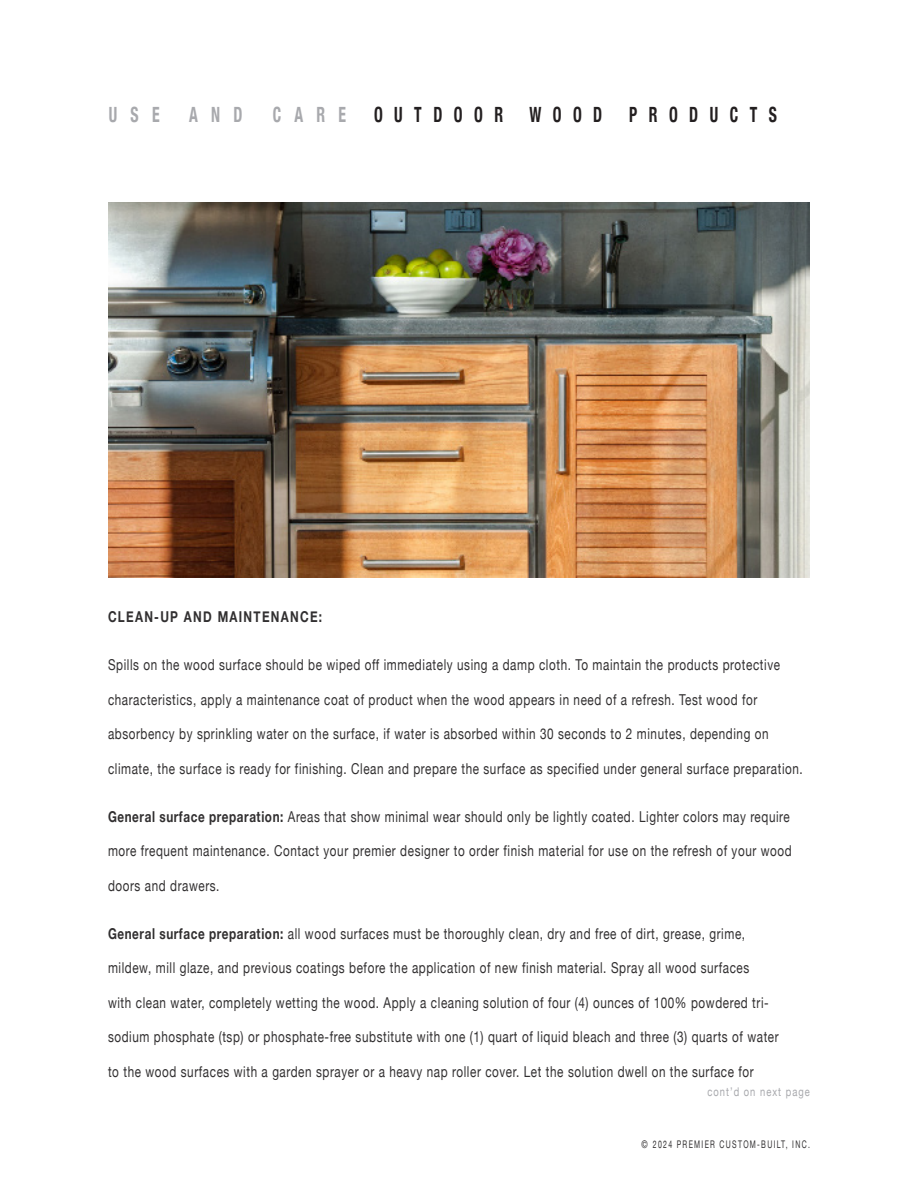
<style>
.page{position:relative;width:918px;height:1188px;background:#fff}
.page>*{position:absolute;margin:0;border:0;box-sizing:border-box;transform-origin:0 0}
.Subtitle{font:700 condensed 21px "Helvetica Neue";letter-spacing:.73em;color:#231f20;scale:.75 1}
.t1{font:700 condensed 21px "Helvetica Neue";letter-spacing:.84em;color:#a8a9ad;scale:.75 1}
.BODY{font:15px "Helvetica Neue";letter-spacing:.05em;color:#312f30;scale:.78 1}
.BODY-2{font:700 15px "Helvetica Neue";letter-spacing:.11em;color:#312f30;scale:.78 1}
.BODY-3{font:12px "Helvetica Neue";letter-spacing:.11em;color:#a8a9ad;scale:.78 1}
.t2{font:10.5px "Helvetica Neue";letter-spacing:.19em;color:#312f30;scale:.75 1}
.s1{font-weight:700}
</style>
<div class="page">
<img style="left:108px;top:202px;width:702px;height:376px">
<h1 class="t1" style="left:109px;top:97px;width:69px">USE</h1>
<h1 class="t1" style="left:189px;top:97px;width:73px">AND</h1>
<h1 class="t1" style="left:273px;top:97px;width:99px">CARE</h1>
<p class="Subtitle" style="left:374px;top:97px;width:306px">OUTDOOR WOOD</p>
<p class="Subtitle" style="left:629px;top:97px;width:199px">PRODUCTS</p>
<p class="BODY-2" style="left:108px;top:605px;width:276px">CLEAN-UP AND MAINTENANCE:</p>
<p class="BODY" style="left:108px;top:654px;width:863px">Spills on the wood surface should be wiped off immediately using a damp cloth. To maintain the products protective</p>
<p class="BODY" style="left:108px;top:688px;width:834px">characteristics, apply a maintenance coat of product when the wood appears in need of a refresh. Test wood for</p>
<p class="BODY" style="left:108px;top:723px;width:849px">absorbency by sprinkling water on the surface, if water is absorbed within 30 seconds to 2 minutes, depending on</p>
<p class="BODY" style="left:108px;top:757px;width:892px">climate, the surface is ready for finishing. Clean and prepare the surface as specified under general surface preparation.</p>
<p class="BODY" style="left:108px;top:805px;width:876px"><span class="s1">General surface preparation:</span> Areas that show minimal wear should only be lightly coated. Lighter colors may require</p>
<p class="BODY" style="left:108px;top:840px;width:878px">more frequent maintenance. Contact your premier designer to order finish material for use on the refresh of your wood</p>
<p class="BODY" style="left:108px;top:874px;width:145px">doors and drawers.</p>
<p class="BODY" style="left:108px;top:922px;width:818px"><span class="s1">General surface preparation:</span> all wood surfaces must be thoroughly clean, dry and free of dirt, grease, grime,</p>
<p class="BODY" style="left:108px;top:957px;width:824px">mildew, mill glaze, and previous coatings before the application of new finish material. Spray all wood surfaces</p>
<p class="BODY" style="left:108px;top:991px;width:849px">with clean water, completely wetting the wood. Apply a cleaning solution of four (4) ounces of 100% powdered tri-</p>
<p class="BODY" style="left:108px;top:1026px;width:861px">sodium phosphate (tsp) or phosphate-free substitute with one (1) quart of liquid bleach and three (3) quarts of water</p>
<p class="BODY" style="left:108px;top:1060px;width:829px">to the wood surfaces with a garden sprayer or a heavy nap roller cover. Let the solution dwell on the surface for</p>
<p class="BODY-3" style="left:707px;top:1083px;width:133px">cont’d on next page</p>
<p class="t2" style="left:641px;top:1137px;width:226px">© 2024 PREMIER CUSTOM-BUILT, INC.</p>
</div>
